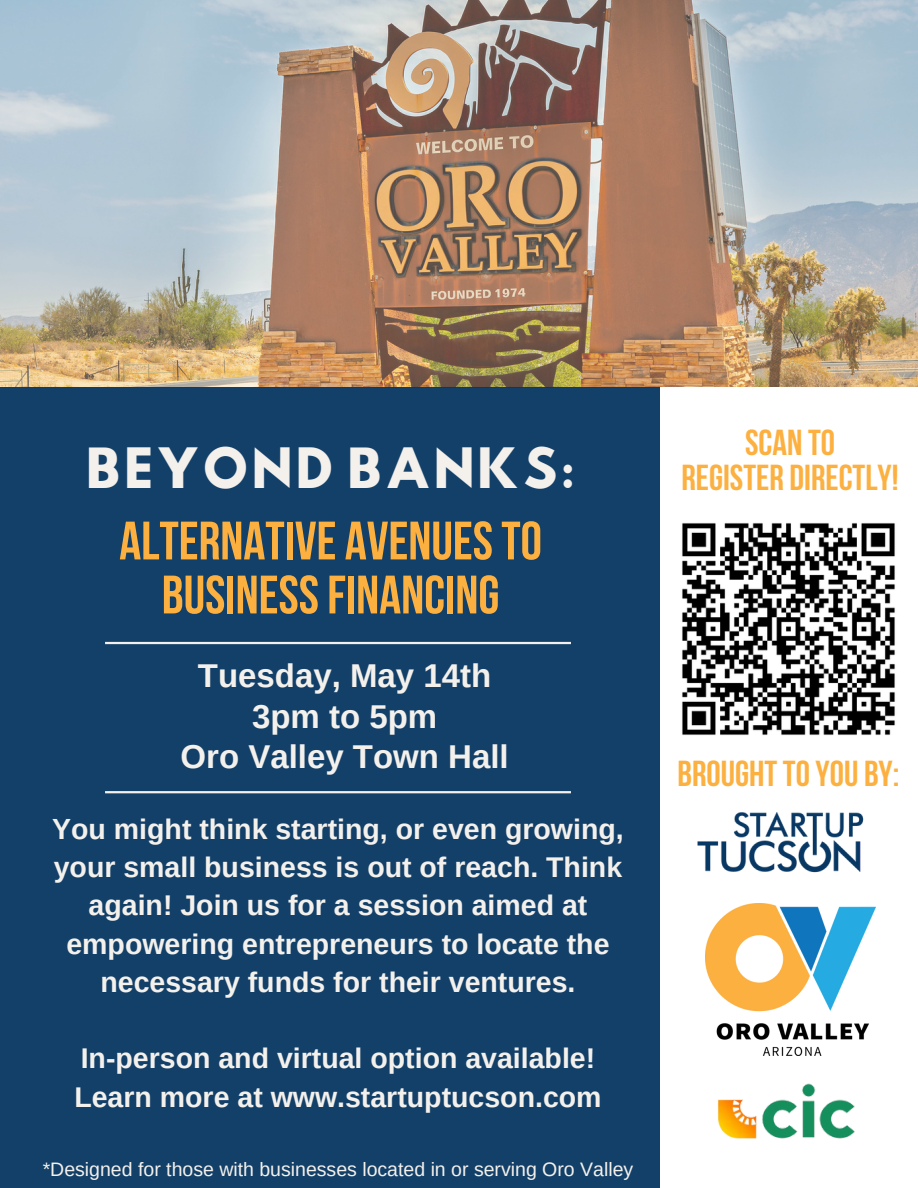
<style>
.page{position:relative;width:918px;height:1188px;background:#fff}
.page>*{position:absolute;margin:0;border:0;box-sizing:border-box;transform-origin:0 0}
.t1{font:700 54px/54px "Bebas Neue";color:#fcb040;text-align:center}
.t2{font:49.35px "Hussar Bd";letter-spacing:.045em;color:#f4f1ec}
.t3{font:700 36px "Bebas Neue";color:#fcb040}
.t4{font:700 33px/40.5px "Arimo";color:#f4f1ec;text-align:center}
.t5{font:700 28.5px/38.2px "Arimo";color:#f4f1ec;text-align:center}
.t6{font:19.5px "Arimo";color:#f4f1ec}
</style>
<div class="page">
<img style="left:0;top:0;width:918px;height:387px">
<div style="left:0;top:387px;width:918px;height:801px;background:#134069"></div>
<div style="left:660px;top:387px;width:257px;height:801px;background:#fff"></div>
<hr style="left:105px;top:791px;width:466px;height:2px;background:#f4f1ec">
<hr style="left:105px;top:642px;width:466px;height:2px;background:#f4f1ec">
<img style="left:697px;top:812px;width:167px;height:92px">
<img style="left:705px;top:904px;width:170px;height:152px">
<img style="left:717px;top:1083px;width:138px;height:56px">
<img style="left:682px;top:523px;width:213px;height:212px">
<h3 class="t2" style="left:86px;top:444px;width:491px">BEYOND BANKS:</h3>
<h3 class="t1" style="left:119px;top:519px;width:424px">ALTERNATIVE AVENUESTO<br>BUSINESS FINANCING</h3>
<p class="t4" style="left:181px;top:656px;width:330px">Tuesday, May 14th<br>3pm to 5pm<br>Oro Valley Town Hall</p>
<h1 class="t5" style="left:52px;top:810px;width:573px">You might think starting, or even growing, your small business is out of reach. Think again! Join us for a session aimed at empowering entrepreneurs to locate the necessary funds for their ventures.</h1>
<h1 class="t5" style="left:74px;top:1039px;width:529px;text-align:left">In-person and virtual option available!<br>Learn more at www.startuptucson.com</h1>
<h2 class="t6" style="left:43px;top:1159px;width:592px">*Designed for those with businesses located in or serving Oro Valley</h2>
<h2 class="t3" style="left:745px;top:428px;width:91px">SCAN TO</h2>
<h2 class="t3" style="left:681px;top:463px;width:219px">REGISTER DIRECTLY!</h2>
<p class="t3" style="left:678px;top:759px;width:224px">BROUGHTTOYOU BY:</p>
</div>
